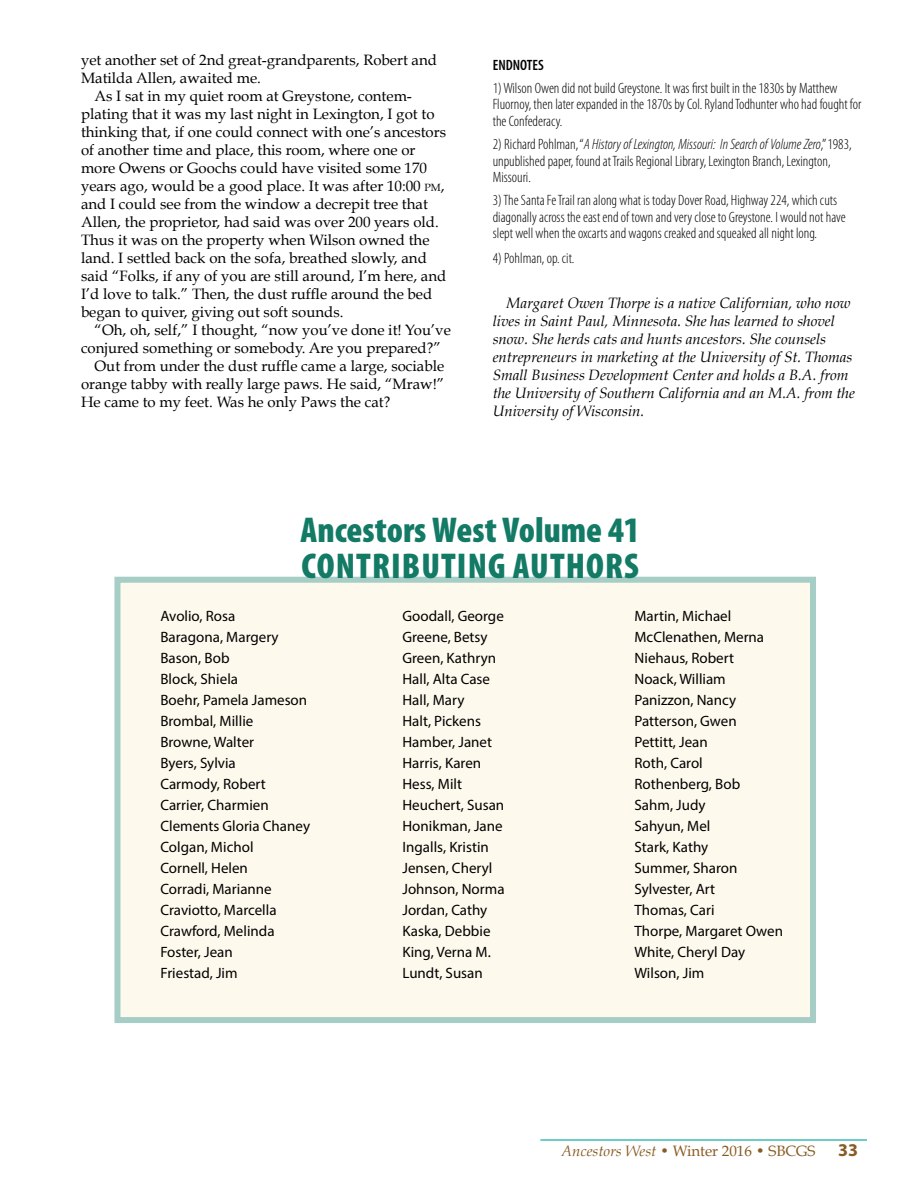
<style>
.page{position:relative;width:918px;height:1188px;background:#fff}
.page>*{position:absolute;margin:0;border:0;box-sizing:border-box;transform-origin:0 0}
.content_body{font:900 condensed 36px "Myriad Pro";letter-spacing:.01em;color:#127a65}
.content_body-2{font:900 condensed 36px "Myriad Pro";letter-spacing:.03em;color:#127a65}
.t1{font:700 18px "Myriad Pro";color:#895a23}
.content_body-3{font:15px/18px "Book Antiqua";color:#000}
.content_body-4{font:15px "Myriad Pro";color:#000}
.list{font:300 condensed 15px/16.5px "Myriad Pro";color:#000}
.content_body-5{font:italic 15px/18px "Book Antiqua";color:#000}
.t2{font:15px "Book Antiqua";color:#895a23}
.list-2{font:600 condensed 15px "Myriad Pro";color:#000}
.s1{font-size:10.5px}
.s2{font-style:italic}
</style>
<div class="page">
<hr style="left:540px;top:1139px;width:327px;height:2px;background:#00a89f">
<div style="left:114px;top:577px;width:702px;height:446px;background:#fdf9ec;border:6px solid #a7cec6"></div>
<p class="content_body-3" style="left:81px;top:51px;width:358px">yet another set of 2nd great-grandparents, Robert and<br>Matilda Allen, awaited me.</p>
<p class="content_body-3" style="left:81px;top:87px;width:367px;text-indent:14px">As I sat in my quiet room at Greystone, contem&shy;plating that it was my last night in Lexington, I got to thinking that, if one could connect with one’s ancestors of another time and place, this room, where one or more Owens or Goochs could have visited some 170 years ago, would be a good place. It was after 10:00 <span class="s1">pm</span>, and I could see from the window a decrepit tree that Allen, the proprietor, had said was over 200 years old.<br>Thus it was on the property when Wilson owned the land. I settled back on the sofa, breathed slowly, and said “Folks, if any of you are still around, I’m here, and I’d love to talk.” Then, the dust ruffle around the bed began to quiver, giving out soft sounds.</p>
<p class="content_body-3" style="left:81px;top:321px;width:371px;text-indent:14px">“Oh, oh, self,” I thought, “now you’ve done it! You’ve conjured something or somebody. Are you prepared?”</p>
<p class="content_body-3" style="left:81px;top:357px;width:365px;text-align:justify;text-indent:14px">Out from under the dust ruffle came a large, sociable orange tabby with really large paws. He said, “Mraw!” He came to my feet. Was he only Paws the cat?</p>
<p class="list-2" style="left:493px;top:55px;width:53px">ENDNOTES</p>
<p class="list" style="left:493px;top:80px;width:370px">1) Wilson Owen did not build Greystone. It was first built in the 1830s by Matthew<br>Fluornoy, then later expanded in the 1870s by Col. Ryland Todhunter who had fought for the Confederacy.</p>
<p class="list" style="left:493px;top:136px;width:360px">2) Richard Pohlman, “<span class="s2">A History of Lexington, Missouri: In Search of Volume Zero</span>,” 1983, unpublished paper, found at Trails Regional Library, Lexington Branch, Lexington,<br>Missouri.</p>
<p class="list" style="left:493px;top:192px;width:354px">3) The Santa Fe Trail ran along what is today Dover Road, Highway 224, which cuts diagonally across the east end of town and very close to Greystone. I would not have slept well when the oxcarts and wagons creaked and squeaked all night long.</p>
<p class="list" style="left:493px;top:250px;width:83px">4) Pohlman, op. cit.</p>
<p class="content_body-5" style="left:493px;top:294px;width:364px;text-indent:14px">Margaret Owen Thorpe is a native Californian, who now lives in Saint Paul, Minnesota. She has learned to shovel snow. She herds cats and hunts ancestors. She counsels entrepreneurs in marketing at the University of St. Thomas Small Business Development Center and holds a B.A. from the University of Southern California and an M.A. from the University of Wisconsin.</p>
<p class="content_body" style="left:301px;top:507px;width:341px">Ancestors West Volume 41</p>
<p class="content_body-2" style="left:302px;top:543px;width:339px">CONTRIBUTING AUTHORS</p>
<p class="content_body-4" style="left:160px;top:607px;width:76px">Avolio, Rosa</p>
<p class="content_body-4" style="left:160px;top:628px;width:120px">Baragona, Margery</p>
<p class="content_body-4" style="left:160px;top:649px;width:71px">Bason, Bob</p>
<p class="content_body-4" style="left:160px;top:670px;width:79px">Block, Shiela</p>
<p class="content_body-4" style="left:160px;top:691px;width:148px">Boehr, Pamela Jameson</p>
<p class="content_body-4" style="left:160px;top:712px;width:94px">Brombal, Millie</p>
<p class="content_body-4" style="left:160px;top:733px;width:95px">Browne, Walter</p>
<p class="content_body-4" style="left:160px;top:754px;width:77px">Byers, Sylvia</p>
<p class="content_body-4" style="left:160px;top:775px;width:107px">Carmody, Robert</p>
<p class="content_body-4" style="left:160px;top:796px;width:110px">Carrier, Charmien</p>
<p class="content_body-4" style="left:160px;top:817px;width:151px">Clements Gloria Chaney</p>
<p class="content_body-4" style="left:160px;top:838px;width:95px">Colgan, Michol</p>
<p class="content_body-4" style="left:160px;top:859px;width:89px">Cornell, Helen</p>
<p class="content_body-4" style="left:160px;top:880px;width:113px">Corradi, Marianne</p>
<p class="content_body-4" style="left:160px;top:901px;width:118px">Craviotto, Marcella</p>
<p class="content_body-4" style="left:160px;top:922px;width:116px">Crawford, Melinda</p>
<p class="content_body-4" style="left:160px;top:943px;width:74px">Foster, Jean</p>
<p class="content_body-4" style="left:160px;top:964px;width:79px">Friestad, Jim</p>
<p class="content_body-4" style="left:403px;top:607px;width:103px">Goodall, George</p>
<p class="content_body-4" style="left:403px;top:628px;width:87px">Greene, Betsy</p>
<p class="content_body-4" style="left:403px;top:649px;width:95px">Green, Kathryn</p>
<p class="content_body-4" style="left:403px;top:670px;width:89px">Hall, Alta Case</p>
<p class="content_body-4" style="left:403px;top:691px;width:63px">Hall, Mary</p>
<p class="content_body-4" style="left:403px;top:712px;width:80px">Halt, Pickens</p>
<p class="content_body-4" style="left:403px;top:733px;width:91px">Hamber, Janet</p>
<p class="content_body-4" style="left:403px;top:754px;width:80px">Harris, Karen</p>
<p class="content_body-4" style="left:403px;top:775px;width:61px">Hess, Milt</p>
<p class="content_body-4" style="left:403px;top:796px;width:103px">Heuchert, Susan</p>
<p class="content_body-4" style="left:403px;top:817px;width:102px">Honikman, Jane</p>
<p class="content_body-4" style="left:403px;top:838px;width:88px">Ingalls, Kristin</p>
<p class="content_body-4" style="left:403px;top:859px;width:91px">Jensen, Cheryl</p>
<p class="content_body-4" style="left:403px;top:880px;width:104px">Johnson, Norma</p>
<p class="content_body-4" style="left:403px;top:901px;width:86px">Jordan, Cathy</p>
<p class="content_body-4" style="left:403px;top:922px;width:90px">Kaska, Debbie</p>
<p class="content_body-4" style="left:403px;top:943px;width:90px">King, Verna M.</p>
<p class="content_body-4" style="left:403px;top:964px;width:82px">Lundt, Susan</p>
<p class="content_body-4" style="left:634px;top:607px;width:98px">Martin, Michael</p>
<p class="content_body-4" style="left:634px;top:628px;width:131px">McClenathen, Merna</p>
<p class="content_body-4" style="left:634px;top:649px;width:101px">Niehaus, Robert</p>
<p class="content_body-4" style="left:634px;top:670px;width:93px">Noack, William</p>
<p class="content_body-4" style="left:634px;top:691px;width:103px">Panizzon, Nancy</p>
<p class="content_body-4" style="left:634px;top:712px;width:104px">Patterson, Gwen</p>
<p class="content_body-4" style="left:634px;top:733px;width:75px">Pettitt, Jean</p>
<p class="content_body-4" style="left:634px;top:754px;width:70px">Roth, Carol</p>
<p class="content_body-4" style="left:634px;top:775px;width:107px">Rothenberg, Bob</p>
<p class="content_body-4" style="left:634px;top:796px;width:73px">Sahm, Judy</p>
<p class="content_body-4" style="left:634px;top:817px;width:77px">Sahyun, Mel</p>
<p class="content_body-4" style="left:634px;top:838px;width:75px">Stark, Kathy</p>
<p class="content_body-4" style="left:634px;top:859px;width:104px">Summer, Sharon</p>
<p class="content_body-4" style="left:634px;top:880px;width:82px">Sylvester, Art</p>
<p class="content_body-4" style="left:634px;top:901px;width:82px">Thomas, Cari</p>
<p class="content_body-4" style="left:634px;top:922px;width:150px">Thorpe, Margaret Owen</p>
<p class="content_body-4" style="left:634px;top:943px;width:112px">White, Cheryl Day</p>
<p class="content_body-4" style="left:634px;top:964px;width:71px">Wilson, Jim</p>
<p class="t2" style="left:561px;top:1141px;width:256px"><span class="s2">Ancestors West</span> • Winter 2016 • SBCGS</p>
<p class="t1" style="left:838px;top:1138px;width:21px">33</p>
</div>
